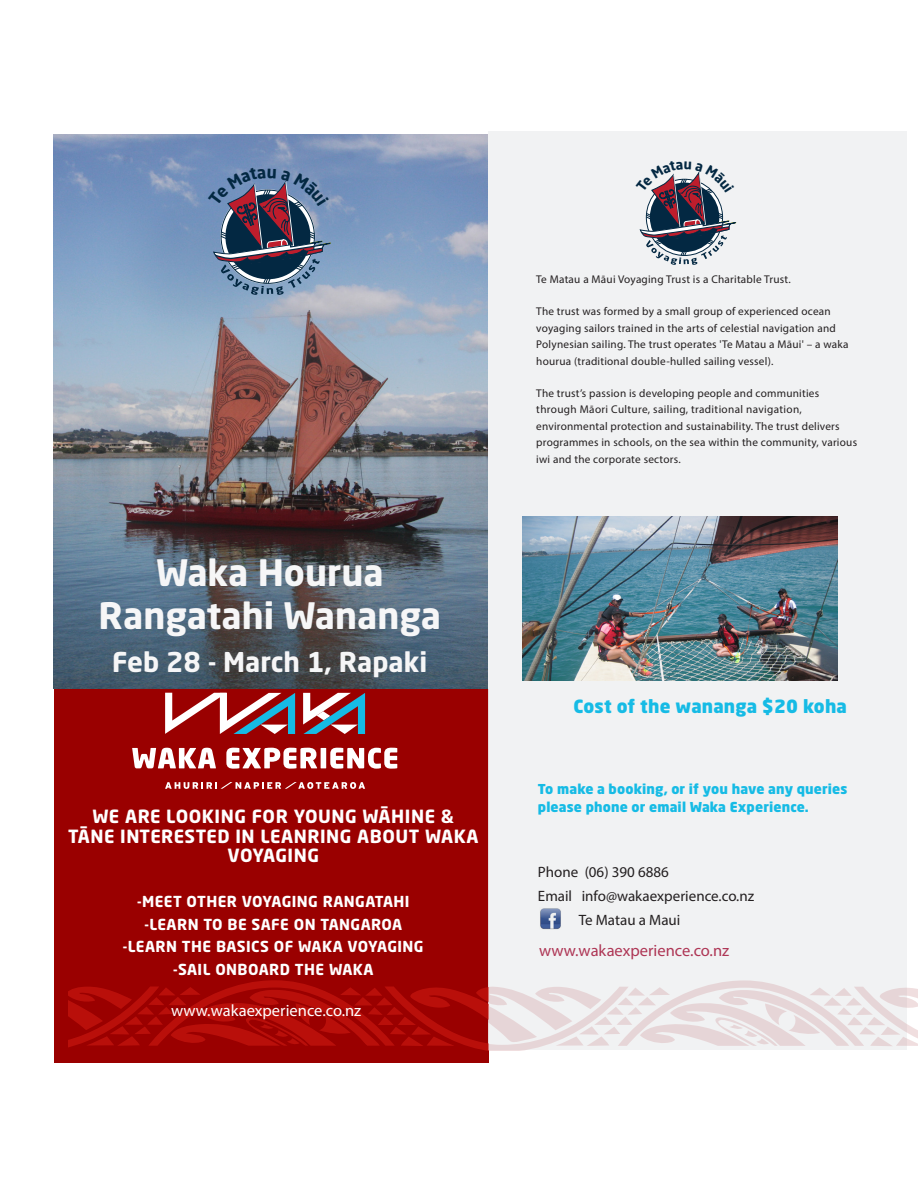
<style>
.page{position:relative;width:918px;height:1188px;background:#fff}
.page>*{position:absolute;margin:0;border:0;box-sizing:border-box;transform-origin:0 0}
.t1{font:700 36px "Neo Sans Pro";color:#f6f6f7}
.t2{font:700 27px "Neo Sans Pro";color:#f6f6f7}
.t3{font:700 18px/19.5px "Neo Sans Pro";letter-spacing:.03em;color:#fff;text-align:center}
.t4{font:900 18px "Neo Sans Pro";letter-spacing:.01em;color:#16bbe5}
.t5{font:16.5px "Myriad Pro";color:#fff}
.t6{font:16.5px "Myriad Pro";color:#ae3655}
.t7{font:700 15px "Neo Sans Pro";letter-spacing:.03em;color:#fff}
.t8{font:15px/24px "Myriad Pro";color:#231f20}
.t9{font:900 13.5px/18.5px "Neo Sans Pro";letter-spacing:.01em;color:#16bbe5}
.t10{font:11.25px/16.5px "Myriad Pro";letter-spacing:.02em;color:#231f20}
</style>
<div class="page">
<img style="left:53px;top:135px;width:435px;height:554px">
<div style="left:54px;top:689px;width:434px;height:373px;background:#9a0000"></div>
<svg style="left:132px;top:748px;width:84px;height:20px"></svg>
<svg style="left:226px;top:748px;width:91px;height:21px"></svg>
<div style="left:321px;top:748px;width:5px;height:20px;background:#fff"></div>
<svg style="left:330px;top:748px;width:67px;height:21px"></svg>
<svg style="left:165px;top:782px;width:200px;height:7px"></svg>
<svg style="left:303px;top:693px;width:62px;height:41px"></svg>
<svg style="left:165px;top:693px;width:130px;height:41px"></svg>
<div style="left:488px;top:132px;width:419px;height:918px;background:#f0f1f2"></div>
<img style="left:540px;top:908px;width:21px;height:21px">
<svg style="left:69px;top:980px;width:849px;height:72px"></svg>
<img style="left:523px;top:516px;width:315px;height:164px">
<svg style="left:208px;top:168px;width:123px;height:127px;background:#67718e"></svg>
<svg style="left:639px;top:171px;width:97px;height:94px"></svg>
<p class="t1" style="left:156px;top:549px;width:229px">Waka Hourua</p>
<p class="t1" style="left:99px;top:593px;width:344px">Rangatahi Wananga</p>
<p class="t2" style="left:112px;top:645px;width:317px">Feb 28 - March 1, Rapaki</p>
<p class="t3" style="left:68px;top:807px;width:412px">WE ARE LOOKING FOR YOUNG WĀHINE &amp;<br>TĀNE INTERESTED IN LEANRING ABOUT WAKA<br>VOYAGING</p>
<p class="t7" style="left:137px;top:892px;width:274px">-MEET OTHER VOYAGING RANGATAHI</p>
<p class="t7" style="left:144px;top:915px;width:259px">-LEARN TO BE SAFE ON TANGAROA</p>
<p class="t7" style="left:123px;top:937px;width:302px">-LEARN THE BASICS OF WAKA VOYAGING</p>
<p class="t7" style="left:173px;top:960px;width:202px">-SAIL ONBOARD THE WAKA</p>
<p class="t5" style="left:171px;top:1000px;width:192px">www.wakaexperience.co.nz</p>
<p class="t10" style="left:536px;top:271px;width:256px">Te Matau a Māui Voyaging Trust is a Charitable Trust.</p>
<p class="t10" style="left:536px;top:303px;width:314px">The trust was formed by a small group of experienced ocean voyaging sailors trained in the arts of celestial navigation and Polynesian sailing. The trust operates 'Te Matau a Māui' – a waka hourua (traditional double-hulled sailing vessel).</p>
<p class="t10" style="left:536px;top:385px;width:322px">The trust’s passion is developing people and communities through Māori Culture, sailing, traditional navigation, environmental protection and sustainability. The trust delivers programmes in schools, on the sea within the community, various iwi and the corporate sectors.</p>
<p class="t4" style="left:573px;top:694px;width:275px">Cost of the wananga $20 koha</p>
<p class="t9" style="left:538px;top:779px;width:311px">To make a booking, or if you have any queries please phone or email Waka Experience.</p>
<p class="t8" style="left:538px;top:860px;width:218px">Phone (06) 390 6886<br>Email info@wakaexperience.co.nz</p>
<p class="t8" style="left:579px;top:908px;width:103px">Te Matau a Maui</p>
<p class="t6" style="left:539px;top:941px;width:192px">www.wakaexperience.co.nz</p>
</div>
